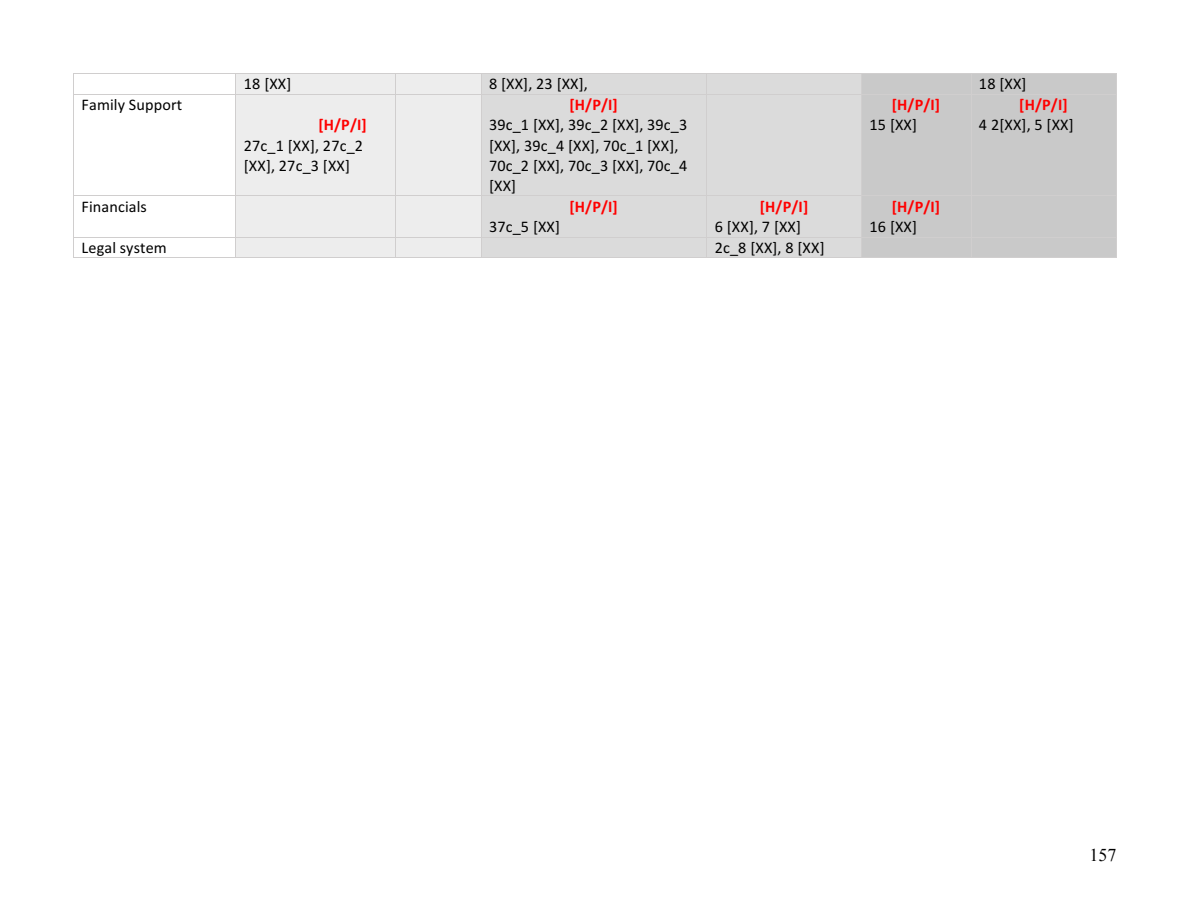
<style>
.page{position:relative;width:1188px;height:918px;background:#fff}
.page>*{position:absolute;margin:0;border:0;box-sizing:border-box;transform-origin:0 0}
.t1{font:18px "Times New Roman";color:#000}
.t2{font:16.2px/20.1px "Calibri";letter-spacing:.01em;color:#000}
.t3{font:700 16.2px "Calibri";color:#f00}
</style>
<div class="page">
<div style="left:236px;top:74px;width:159px;height:20px;background:#ededed"></div>
<div style="left:396px;top:74px;width:85px;height:20px;background:#ededed"></div>
<div style="left:481px;top:74px;width:225px;height:20px;background:#dbdbdb"></div>
<div style="left:707px;top:74px;width:154px;height:20px;background:#dbdbdb"></div>
<div style="left:862px;top:74px;width:108px;height:20px;background:#c9c9c9"></div>
<div style="left:971px;top:74px;width:145px;height:20px;background:#c9c9c9"></div>
<hr style="left:74px;top:73px;width:162px;height:1px;background:#d0cece">
<hr style="left:236px;top:73px;width:159px;height:1px;background:#d0cece">
<hr style="left:396px;top:73px;width:85px;height:1px;background:#d0cece">
<hr style="left:481px;top:73px;width:225px;height:1px;background:#d0cece">
<hr style="left:707px;top:73px;width:154px;height:1px;background:#d0cece">
<hr style="left:862px;top:73px;width:109px;height:1px;background:#d0cece">
<hr style="left:971px;top:73px;width:145px;height:1px;background:#d0cece">
<div style="left:236px;top:95px;width:159px;height:101px;background:#ededed"></div>
<div style="left:396px;top:95px;width:85px;height:101px;background:#ededed"></div>
<div style="left:481px;top:95px;width:225px;height:101px;background:#dbdbdb"></div>
<div style="left:707px;top:95px;width:154px;height:101px;background:#dbdbdb"></div>
<div style="left:862px;top:95px;width:108px;height:101px;background:#c9c9c9"></div>
<div style="left:971px;top:95px;width:145px;height:101px;background:#c9c9c9"></div>
<svg style="left:73px;top:73px;width:1px;height:22px"></svg>
<hr style="left:74px;top:94px;width:162px;height:1px;background:#d0cece">
<hr style="left:236px;top:94px;width:159px;height:1px;background:#d0cece">
<svg style="left:395px;top:73px;width:1px;height:22px"></svg>
<hr style="left:396px;top:94px;width:85px;height:1px;background:#d0cece">
<svg style="left:481px;top:74px;width:1px;height:20px"></svg>
<hr style="left:481px;top:94px;width:225px;height:1px;background:#d0cece">
<svg style="left:706px;top:73px;width:1px;height:22px"></svg>
<hr style="left:707px;top:94px;width:154px;height:1px;background:#d0cece">
<svg style="left:861px;top:73px;width:1px;height:22px"></svg>
<hr style="left:862px;top:94px;width:109px;height:1px;background:#d0cece">
<hr style="left:971px;top:94px;width:145px;height:1px;background:#d0cece">
<svg style="left:1116px;top:73px;width:1px;height:22px"></svg>
<hr style="left:73px;top:95px;width:1px;height:101px;background:#d0cece">
<hr style="left:236px;top:95px;width:1px;height:101px;background:#d0cece">
<hr style="left:395px;top:95px;width:1px;height:101px;background:#d0cece">
<hr style="left:481px;top:95px;width:1px;height:101px;background:#d0cece">
<hr style="left:706px;top:95px;width:1px;height:101px;background:#d0cece">
<hr style="left:861px;top:95px;width:1px;height:101px;background:#d0cece">
<hr style="left:971px;top:95px;width:1px;height:101px;background:#d0cece">
<hr style="left:1116px;top:95px;width:1px;height:101px;background:#d0cece">
<div style="left:236px;top:196px;width:159px;height:41px;background:#ededed"></div>
<div style="left:396px;top:196px;width:85px;height:41px;background:#ededed"></div>
<div style="left:481px;top:196px;width:225px;height:41px;background:#dbdbdb"></div>
<div style="left:707px;top:196px;width:154px;height:41px;background:#dbdbdb"></div>
<div style="left:862px;top:196px;width:108px;height:41px;background:#c9c9c9"></div>
<div style="left:971px;top:196px;width:145px;height:41px;background:#c9c9c9"></div>
<hr style="left:74px;top:196px;width:162px;height:1px;background:#d0cece">
<hr style="left:236px;top:196px;width:159px;height:1px;background:#d0cece">
<hr style="left:396px;top:196px;width:85px;height:1px;background:#d0cece">
<hr style="left:481px;top:196px;width:225px;height:1px;background:#d0cece">
<hr style="left:707px;top:196px;width:154px;height:1px;background:#d0cece">
<hr style="left:862px;top:196px;width:109px;height:1px;background:#d0cece">
<hr style="left:971px;top:196px;width:145px;height:1px;background:#d0cece">
<hr style="left:73px;top:196px;width:1px;height:41px;background:#d0cece">
<hr style="left:236px;top:196px;width:1px;height:41px;background:#d0cece">
<hr style="left:395px;top:196px;width:1px;height:41px;background:#d0cece">
<hr style="left:481px;top:196px;width:1px;height:41px;background:#d0cece">
<hr style="left:706px;top:196px;width:1px;height:41px;background:#d0cece">
<hr style="left:861px;top:196px;width:1px;height:41px;background:#d0cece">
<hr style="left:971px;top:196px;width:1px;height:41px;background:#d0cece">
<hr style="left:1116px;top:196px;width:1px;height:41px;background:#d0cece">
<div style="left:236px;top:237px;width:159px;height:21px;background:#ededed"></div>
<div style="left:396px;top:237px;width:85px;height:21px;background:#ededed"></div>
<div style="left:481px;top:237px;width:225px;height:21px;background:#dbdbdb"></div>
<div style="left:707px;top:237px;width:154px;height:21px;background:#dbdbdb"></div>
<div style="left:862px;top:237px;width:108px;height:21px;background:#c9c9c9"></div>
<div style="left:971px;top:237px;width:145px;height:21px;background:#c9c9c9"></div>
<hr style="left:74px;top:237px;width:162px;height:1px;background:#d0cece">
<hr style="left:236px;top:237px;width:159px;height:1px;background:#d0cece">
<hr style="left:396px;top:237px;width:85px;height:1px;background:#d0cece">
<hr style="left:481px;top:237px;width:225px;height:1px;background:#d0cece">
<hr style="left:707px;top:237px;width:154px;height:1px;background:#d0cece">
<hr style="left:862px;top:237px;width:109px;height:1px;background:#d0cece">
<hr style="left:971px;top:237px;width:145px;height:1px;background:#d0cece">
<svg style="left:73px;top:237px;width:1px;height:21px"></svg>
<hr style="left:74px;top:258px;width:162px;height:1px;background:#d0cece">
<hr style="left:236px;top:258px;width:159px;height:1px;background:#d0cece">
<svg style="left:395px;top:237px;width:1px;height:21px"></svg>
<hr style="left:396px;top:258px;width:85px;height:1px;background:#d0cece">
<svg style="left:481px;top:238px;width:1px;height:20px"></svg>
<hr style="left:481px;top:258px;width:225px;height:1px;background:#d0cece">
<svg style="left:706px;top:237px;width:1px;height:21px"></svg>
<hr style="left:707px;top:258px;width:154px;height:1px;background:#d0cece">
<svg style="left:861px;top:237px;width:1px;height:21px"></svg>
<hr style="left:862px;top:258px;width:109px;height:1px;background:#d0cece">
<hr style="left:971px;top:258px;width:145px;height:1px;background:#d0cece">
<svg style="left:1116px;top:237px;width:1px;height:21px"></svg>
<p class="t2" style="left:82px;top:95px;width:102px">Family Support</p>
<p class="t2" style="left:244px;top:74px;width:49px">18 [XX]</p>
<p class="t2" style="left:489px;top:74px;width:100px">8 [XX], 23 [XX],</p>
<p class="t2" style="left:979px;top:74px;width:49px">18 [XX]</p>
<p class="t3" style="left:318px;top:115px;width:50px">[H/P/I]</p>
<p class="t2" style="left:244px;top:135px;width:121px">27c_1 [XX], 27c_2 [XX], 27c_3 [XX]</p>
<p class="t3" style="left:569px;top:95px;width:50px">[H/P/I]</p>
<p class="t2" style="left:489px;top:115px;width:200px">39c_1 [XX], 39c_2 [XX], 39c_3 [XX], 39c_4 [XX], 70c_1 [XX],<br>70c_2 [XX], 70c_3 [XX], 70c_4 [XX]</p>
<p class="t3" style="left:892px;top:95px;width:50px">[H/P/I]</p>
<p class="t2" style="left:870px;top:115px;width:49px">15 [XX]</p>
<p class="t3" style="left:1019px;top:95px;width:50px">[H/P/I]</p>
<p class="t2" style="left:979px;top:115px;width:96px">4 2[XX], 5 [XX]</p>
<p class="t2" style="left:82px;top:196px;width:67px">Financials</p>
<p class="t3" style="left:569px;top:196px;width:50px">[H/P/I]</p>
<p class="t2" style="left:489px;top:216px;width:73px">37c_5 [XX]</p>
<p class="t3" style="left:760px;top:196px;width:50px">[H/P/I]</p>
<p class="t2" style="left:715px;top:216px;width:88px">6 [XX], 7 [XX]</p>
<p class="t2" style="left:82px;top:237px;width:87px">Legal system</p>
<p class="t2" style="left:715px;top:237px;width:111px">2c_8 [XX], 8 [XX]</p>
<p class="t3" style="left:892px;top:196px;width:50px">[H/P/I]</p>
<p class="t2" style="left:870px;top:216px;width:49px">16 [XX]</p>
<p class="t1" style="left:1090px;top:845px;width:28px">157</p>
</div>
